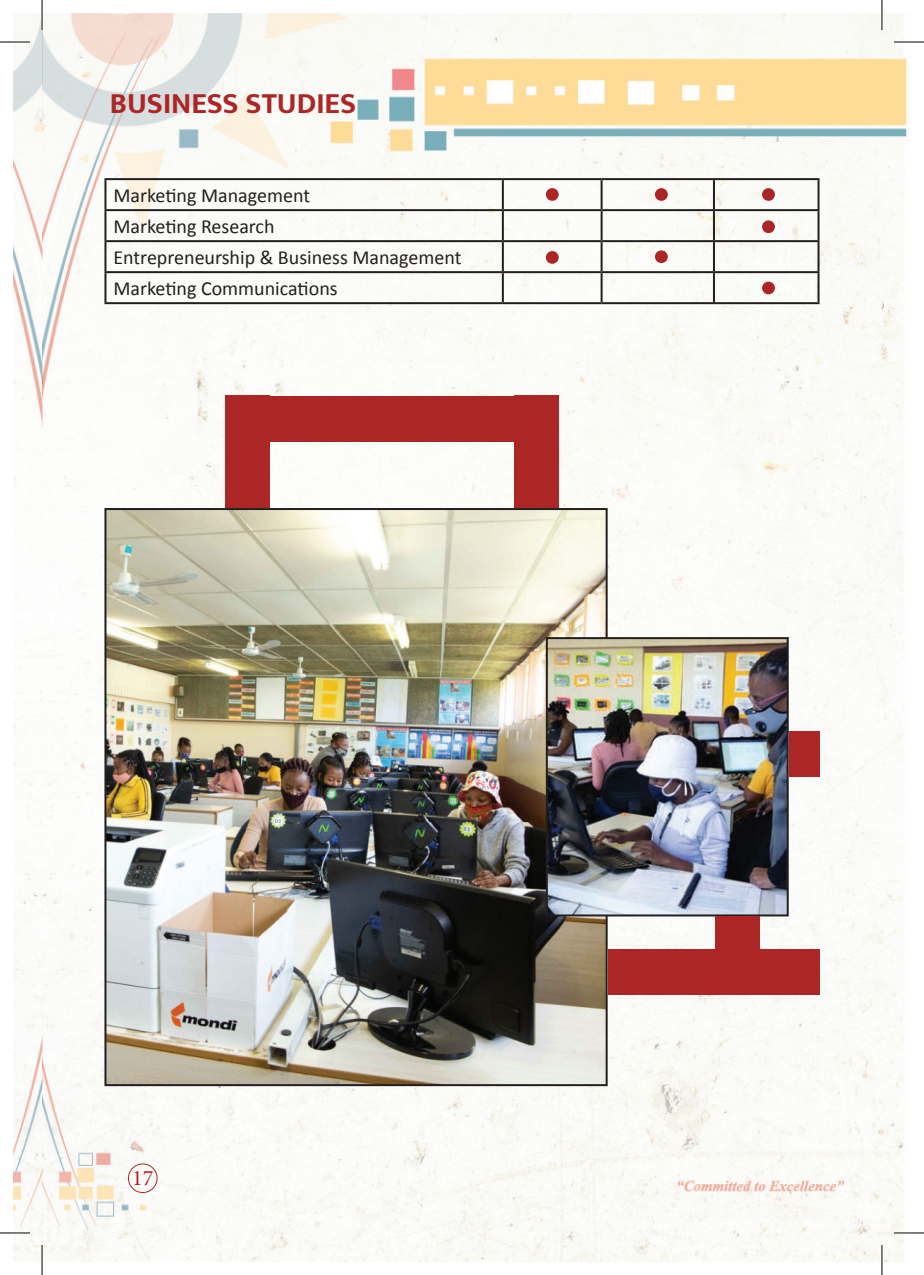
<style>
.page{position:relative;width:924px;height:1275px;background:#fff}
.page>*{position:absolute;margin:0;border:0;box-sizing:border-box;transform-origin:0 0}
.t1{font:700 30px "Mukta";color:#ad2626}
.t2{font:22px "Minion Pro";color:#ad2626}
.List_Paragraph{font:20px "Calibri";color:#231f20}
</style>
<div class="page">
<img style="left:14px;top:14px;width:893px;height:1247px">
<div style="left:128px;top:1163px;width:29px;height:29px;border:1px solid #ad2626;border-radius:50%"></div>
<img style="left:107px;top:511px;width:497px;height:572px">
<img style="left:548px;top:640px;width:237px;height:273px">
<div style="left:545px;top:637px;width:243px;height:279px;border:2px solid #231f20"></div>
<div style="left:225px;top:396px;width:45px;height:112px;background:#ad2626"></div>
<div style="left:514px;top:396px;width:44px;height:112px;background:#ad2626"></div>
<div style="left:715px;top:916px;width:44px;height:62px;background:#ad2626"></div>
<div style="left:225px;top:396px;width:333px;height:45px;background:#ad2626"></div>
<div style="left:788px;top:731px;width:31px;height:46px;background:#ad2626"></div>
<div style="left:607px;top:949px;width:212px;height:46px;background:#ad2626"></div>
<hr style="left:104px;top:178px;width:398px;height:2px;background:#231f20">
<hr style="left:104px;top:180px;width:2px;height:29px;background:#231f20">
<hr style="left:502px;top:178px;width:99px;height:2px;background:#231f20">
<hr style="left:501px;top:180px;width:2px;height:29px;background:#231f20">
<hr style="left:601px;top:178px;width:112px;height:2px;background:#231f20">
<hr style="left:600px;top:180px;width:2px;height:29px;background:#231f20">
<hr style="left:713px;top:178px;width:106px;height:2px;background:#231f20">
<hr style="left:712px;top:180px;width:2px;height:29px;background:#231f20">
<hr style="left:817px;top:180px;width:2px;height:29px;background:#231f20">
<hr style="left:104px;top:209px;width:398px;height:2px;background:#231f20">
<hr style="left:104px;top:211px;width:2px;height:29px;background:#231f20">
<hr style="left:502px;top:209px;width:99px;height:2px;background:#231f20">
<hr style="left:501px;top:211px;width:2px;height:29px;background:#231f20">
<hr style="left:601px;top:209px;width:112px;height:2px;background:#231f20">
<hr style="left:600px;top:211px;width:2px;height:29px;background:#231f20">
<hr style="left:713px;top:209px;width:106px;height:2px;background:#231f20">
<hr style="left:712px;top:211px;width:2px;height:29px;background:#231f20">
<hr style="left:817px;top:211px;width:2px;height:29px;background:#231f20">
<hr style="left:104px;top:240px;width:398px;height:2px;background:#231f20">
<hr style="left:104px;top:242px;width:2px;height:29px;background:#231f20">
<hr style="left:502px;top:240px;width:99px;height:2px;background:#231f20">
<hr style="left:501px;top:242px;width:2px;height:29px;background:#231f20">
<hr style="left:601px;top:240px;width:112px;height:2px;background:#231f20">
<hr style="left:600px;top:242px;width:2px;height:29px;background:#231f20">
<hr style="left:713px;top:240px;width:106px;height:2px;background:#231f20">
<hr style="left:712px;top:242px;width:2px;height:29px;background:#231f20">
<hr style="left:817px;top:242px;width:2px;height:29px;background:#231f20">
<hr style="left:104px;top:271px;width:398px;height:2px;background:#231f20">
<hr style="left:104px;top:273px;width:2px;height:29px;background:#231f20">
<hr style="left:502px;top:271px;width:99px;height:2px;background:#231f20">
<hr style="left:501px;top:273px;width:2px;height:29px;background:#231f20">
<hr style="left:601px;top:271px;width:112px;height:2px;background:#231f20">
<hr style="left:600px;top:273px;width:2px;height:29px;background:#231f20">
<hr style="left:713px;top:271px;width:106px;height:2px;background:#231f20">
<hr style="left:712px;top:273px;width:2px;height:29px;background:#231f20">
<hr style="left:817px;top:273px;width:2px;height:29px;background:#231f20">
<hr style="left:104px;top:302px;width:398px;height:2px;background:#231f20">
<hr style="left:502px;top:302px;width:99px;height:2px;background:#231f20">
<hr style="left:601px;top:302px;width:112px;height:2px;background:#231f20">
<hr style="left:713px;top:302px;width:106px;height:2px;background:#231f20">
<div style="left:761px;top:188px;width:13px;height:13px;background:#ad2626;border-radius:50%"></div>
<div style="left:761px;top:282px;width:13px;height:12px;background:#ad2626;border-radius:50%"></div>
<div style="left:654px;top:188px;width:13px;height:13px;background:#ad2626;border-radius:50%"></div>
<div style="left:545px;top:188px;width:13px;height:13px;background:#ad2626;border-radius:50%"></div>
<div style="left:545px;top:251px;width:13px;height:13px;background:#ad2626;border-radius:50%"></div>
<div style="left:654px;top:250px;width:13px;height:13px;background:#ad2626;border-radius:50%"></div>
<svg style="left:761px;top:220px;width:13px;height:13px"></svg>
<hr style="left:0;top:41px;width:30px;height:2px;background:#fff">
<hr style="left:893px;top:41px;width:30px;height:2px;background:#fff">
<hr style="left:0;top:1231px;width:30px;height:3px;background:#fff">
<hr style="left:893px;top:1231px;width:30px;height:3px;background:#fff">
<hr style="left:41px;top:0;width:2px;height:30px;background:#fff">
<hr style="left:41px;top:1245px;width:2px;height:30px;background:#fff">
<hr style="left:880px;top:0;width:2px;height:30px;background:#fff">
<hr style="left:880px;top:1245px;width:2px;height:30px;background:#fff">
<hr style="left:0;top:42px;width:30px;height:1px;background:#000">
<hr style="left:893px;top:42px;width:30px;height:1px;background:#000">
<hr style="left:0;top:1232px;width:30px;height:1px;background:#000">
<hr style="left:893px;top:1232px;width:30px;height:1px;background:#000">
<hr style="left:42px;top:0;width:1px;height:30px;background:#000">
<hr style="left:42px;top:1245px;width:1px;height:30px;background:#000">
<hr style="left:881px;top:0;width:1px;height:30px;background:#000">
<hr style="left:881px;top:1245px;width:1px;height:30px;background:#000">
<p class="t1" style="left:110px;top:85px;width:247px">BUSINESS STUDIES</p>
<p class="List_Paragraph" style="left:113px;top:183px;width:198px">Marketing Management</p>
<p class="List_Paragraph" style="left:113px;top:214px;width:162px">Marketing Research</p>
<p class="List_Paragraph" style="left:113px;top:245px;width:349px">Entrepreneurship &amp; Business Management</p>
<p class="List_Paragraph" style="left:113px;top:276px;width:225px">Marketing Communications</p>
<p class="t2" style="left:132px;top:1163px;width:23px">17</p>
</div>
